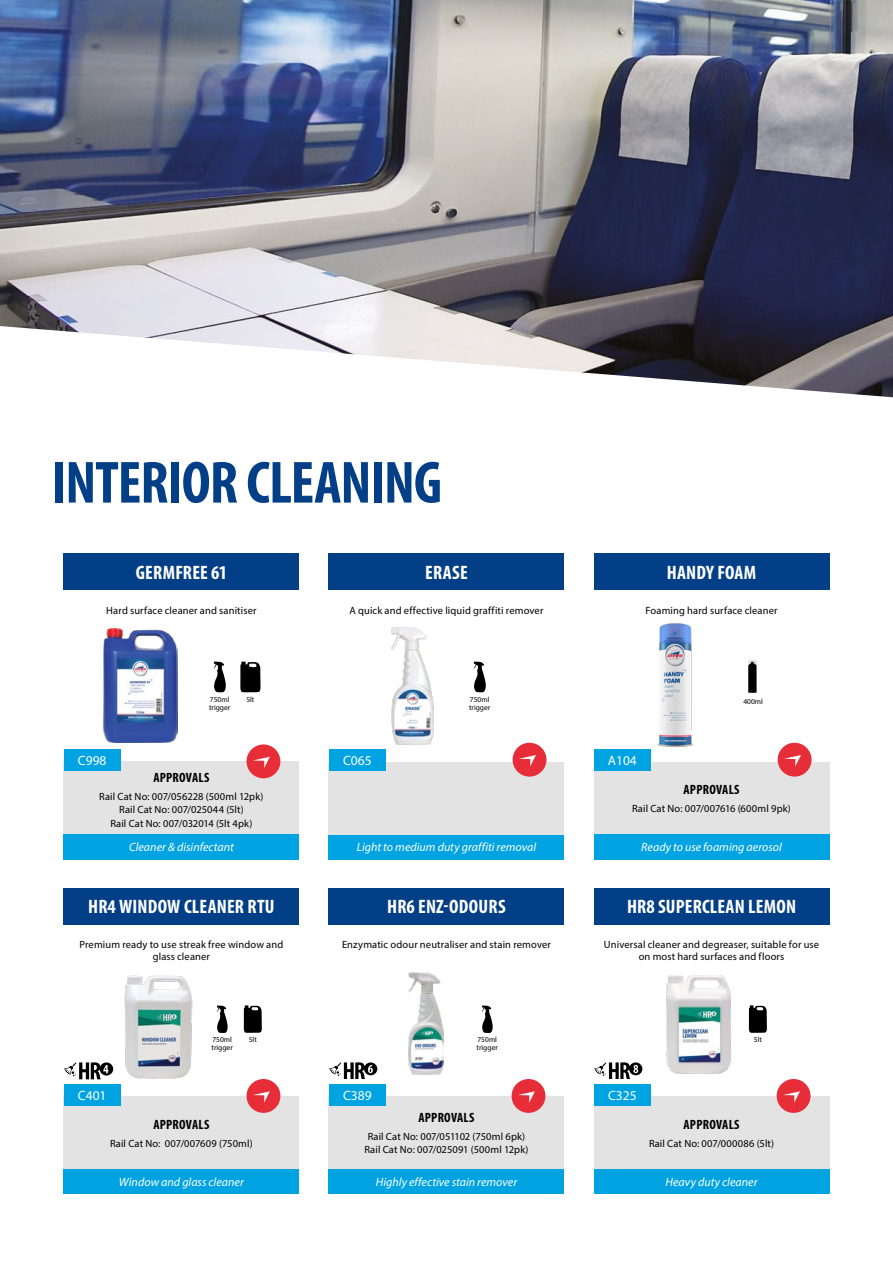
<style>
.page{position:relative;width:893px;height:1263px;background:#fff}
.page>*{position:absolute;margin:0;border:0;box-sizing:border-box;transform-origin:0 0}
.t1{font:700 condensed 60px "Myriad Pro";letter-spacing:-.015em;color:#033f86}
.t2{font:700 condensed 19.5px "Myriad Pro";letter-spacing:.01em;color:#fff}
.t3{font:700 condensed 13.5px "Myriad Pro";letter-spacing:.02em;color:#000}
.t4{font:13.5px "Myriad Pro";color:#fff}
.t5{font:italic 12px "Myriad Pro";color:#fff}
.t6{font:10.5px/13.5px "Myriad Pro";letter-spacing:.01em;color:#000;text-align:center}
.t7{font:7.5px/7.5px "Myriad Pro";color:#000}
</style>
<div class="page">
<img style="left:0;top:0;width:893px;height:397px">
<div style="left:594px;top:762px;width:235px;height:72px;background:#e3e3e3"></div>
<div style="left:64px;top:761px;width:235px;height:76px;background:#e3e3e3"></div>
<div style="left:329px;top:554px;width:235px;height:36px;background:#033f86"></div>
<div style="left:594px;top:554px;width:235px;height:36px;background:#033f86"></div>
<div style="left:329px;top:834px;width:235px;height:26px;background:#00a3e2"></div>
<div style="left:594px;top:834px;width:235px;height:26px;background:#00a3e2"></div>
<div style="left:329px;top:762px;width:235px;height:72px;background:#e3e3e3"></div>
<div style="left:329px;top:750px;width:57px;height:21px;background:#00a3e2"></div>
<div style="left:594px;top:750px;width:57px;height:21px;background:#00a3e2"></div>
<div style="left:64px;top:554px;width:235px;height:36px;background:#033f86"></div>
<div style="left:64px;top:834px;width:235px;height:26px;background:#00a3e2"></div>
<div style="left:64px;top:750px;width:57px;height:21px;background:#00a3e2"></div>
<div style="left:247px;top:744px;width:33px;height:34px;background:#e62d38;border-radius:50%"></div>
<svg style="left:253px;top:757px;width:17px;height:11px"></svg>
<div style="left:513px;top:743px;width:33px;height:34px;background:#e62d38;border-radius:50%"></div>
<svg style="left:519px;top:755px;width:17px;height:11px"></svg>
<div style="left:778px;top:743px;width:33px;height:34px;background:#e62d38;border-radius:50%"></div>
<svg style="left:784px;top:755px;width:17px;height:11px"></svg>
<img style="left:103px;top:629px;width:75px;height:113px">
<svg style="left:214px;top:662px;width:12px;height:30px"></svg>
<svg style="left:240px;top:662px;width:20px;height:30px"></svg>
<img style="left:391px;top:628px;width:42px;height:117px">
<svg style="left:474px;top:662px;width:12px;height:30px"></svg>
<img style="left:657px;top:623px;width:37px;height:124px">
<svg style="left:748px;top:660px;width:9px;height:33px"></svg>
<div style="left:64px;top:888px;width:235px;height:36px;background:#033f86"></div>
<div style="left:64px;top:1169px;width:235px;height:25px;background:#00a3e2"></div>
<div style="left:64px;top:1097px;width:235px;height:72px;background:#e3e3e3"></div>
<div style="left:64px;top:1084px;width:57px;height:21px;background:#00a3e2"></div>
<div style="left:247px;top:1079px;width:33px;height:34px;background:#e62d38;border-radius:50%"></div>
<svg style="left:253px;top:1091px;width:17px;height:12px"></svg>
<svg style="left:64px;top:1062px;width:49px;height:17px"></svg>
<img style="left:124px;top:975px;width:69px;height:104px">
<svg style="left:217px;top:1005px;width:11px;height:28px"></svg>
<svg style="left:244px;top:1005px;width:18px;height:28px"></svg>
<div style="left:329px;top:888px;width:235px;height:36px;background:#033f86"></div>
<div style="left:329px;top:1169px;width:235px;height:25px;background:#00a3e2"></div>
<div style="left:329px;top:1097px;width:235px;height:72px;background:#e3e3e3"></div>
<div style="left:329px;top:1084px;width:57px;height:21px;background:#00a3e2"></div>
<div style="left:512px;top:1079px;width:33px;height:34px;background:#e62d38;border-radius:50%"></div>
<svg style="left:518px;top:1091px;width:17px;height:12px"></svg>
<svg style="left:482px;top:1005px;width:11px;height:28px"></svg>
<svg style="left:329px;top:1062px;width:48px;height:17px"></svg>
<img style="left:408px;top:972px;width:35px;height:102px">
<div style="left:594px;top:888px;width:235px;height:36px;background:#033f86"></div>
<div style="left:594px;top:1169px;width:235px;height:25px;background:#00a3e2"></div>
<div style="left:594px;top:1097px;width:235px;height:72px;background:#e3e3e3"></div>
<div style="left:594px;top:1084px;width:57px;height:21px;background:#00a3e2"></div>
<div style="left:777px;top:1079px;width:33px;height:34px;background:#e62d38;border-radius:50%"></div>
<svg style="left:783px;top:1091px;width:17px;height:12px"></svg>
<svg style="left:594px;top:1062px;width:48px;height:17px"></svg>
<img style="left:667px;top:975px;width:64px;height:99px">
<svg style="left:749px;top:1005px;width:18px;height:28px"></svg>
<h1 class="t1" style="left:52px;top:445px;width:392px">INTERIOR CLEANING</h1>
<h2 class="t2" style="left:136px;top:560px;width:93px">GERMFREE 61</h2>
<p class="t6" style="left:106px;top:603px;width:152px">Hard surface cleaner and sanitiser</p>
<h2 class="t2" style="left:425px;top:560px;width:44px">ERASE</h2>
<h2 class="t2" style="left:667px;top:560px;width:91px">HANDY FOAM</h2>
<p class="t6" style="left:349px;top:603px;width:195px">A quick and effective liquid graffiti remover</p>
<p class="t6" style="left:645px;top:603px;width:134px">Foaming hard surface cleaner</p>
<p class="t4" style="left:78px;top:753px;width:30px">C998</p>
<p class="t7" style="left:209px;top:696px;width:23px">750ml trigger</p>
<p class="t7" style="left:246px;top:696px;width:10px">5lt</p>
<p class="t7" style="left:469px;top:696px;width:23px">750ml trigger</p>
<p class="t7" style="left:743px;top:697px;width:21px">400ml</p>
<p class="t4" style="left:343px;top:753px;width:30px">C065</p>
<p class="t4" style="left:608px;top:753px;width:31px">A104</p>
<p class="t3" style="left:153px;top:769px;width:58px">APPROVALS</p>
<p class="t6" style="left:99px;top:789px;width:166px">Rail Cat No: 007/056228 (500ml 12pk)<br>Rail Cat No: 007/025044 (5lt)<br>Rail Cat No: 007/032014 (5lt 4pk)</p>
<p class="t3" style="left:683px;top:781px;width:58px">APPROVALS</p>
<p class="t6" style="left:632px;top:802px;width:160px">Rail Cat No: 007/007616 (600ml 9pk)</p>
<p class="t5" style="left:129px;top:840px;width:106px">Cleaner &amp; disinfectant</p>
<p class="t5" style="left:357px;top:840px;width:181px">Light to medium duty graffiti removal</p>
<p class="t5" style="left:641px;top:840px;width:142px">Ready to use foaming aerosol</p>
<h2 class="t2" style="left:88px;top:895px;width:188px">HR4 WINDOW CLEANER RTU</h2>
<h2 class="t2" style="left:387px;top:895px;width:120px">HR6 ENZ-ODOURS</h2>
<h2 class="t2" style="left:627px;top:895px;width:171px">HR8 SUPERCLEAN LEMON</h2>
<p class="t6" style="left:79px;top:938px;width:205px;line-height:12px">Premium ready to use streak free window and glass cleaner</p>
<p class="t6" style="left:342px;top:938px;width:210px">Enzymatic odour neutraliser and stain remover</p>
<p class="t6" style="left:604px;top:938px;width:217px;line-height:12px">Universal cleaner and degreaser, suitable for use on most hard surfaces and floors</p>
<p class="t7" style="left:212px;top:1036px;width:23px">750ml trigger</p>
<p class="t7" style="left:249px;top:1036px;width:10px">5lt</p>
<p class="t7" style="left:477px;top:1036px;width:23px">750ml trigger</p>
<p class="t7" style="left:754px;top:1036px;width:10px">5lt</p>
<p class="t4" style="left:78px;top:1087px;width:30px">C401</p>
<p class="t4" style="left:343px;top:1087px;width:30px">C389</p>
<p class="t4" style="left:608px;top:1087px;width:30px">C325</p>
<p class="t3" style="left:153px;top:1116px;width:58px">APPROVALS</p>
<p class="t6" style="left:110px;top:1136px;width:144px">Rail Cat No: 007/007609 (750ml)</p>
<p class="t3" style="left:418px;top:1109px;width:58px">APPROVALS</p>
<p class="t6" style="left:364px;top:1129px;width:166px">Rail Cat No: 007/051102 (750ml 6pk)<br>Rail Cat No: 007/025091 (500ml 12pk)</p>
<p class="t3" style="left:683px;top:1116px;width:58px">APPROVALS</p>
<p class="t6" style="left:649px;top:1136px;width:127px">Rail Cat No: 007/000086 (5lt)</p>
<p class="t5" style="left:119px;top:1174px;width:126px">Window and glass cleaner</p>
<p class="t5" style="left:376px;top:1174px;width:143px">Highly effective stain remover</p>
<p class="t5" style="left:665px;top:1174px;width:94px">Heavy duty cleaner</p>
</div>
